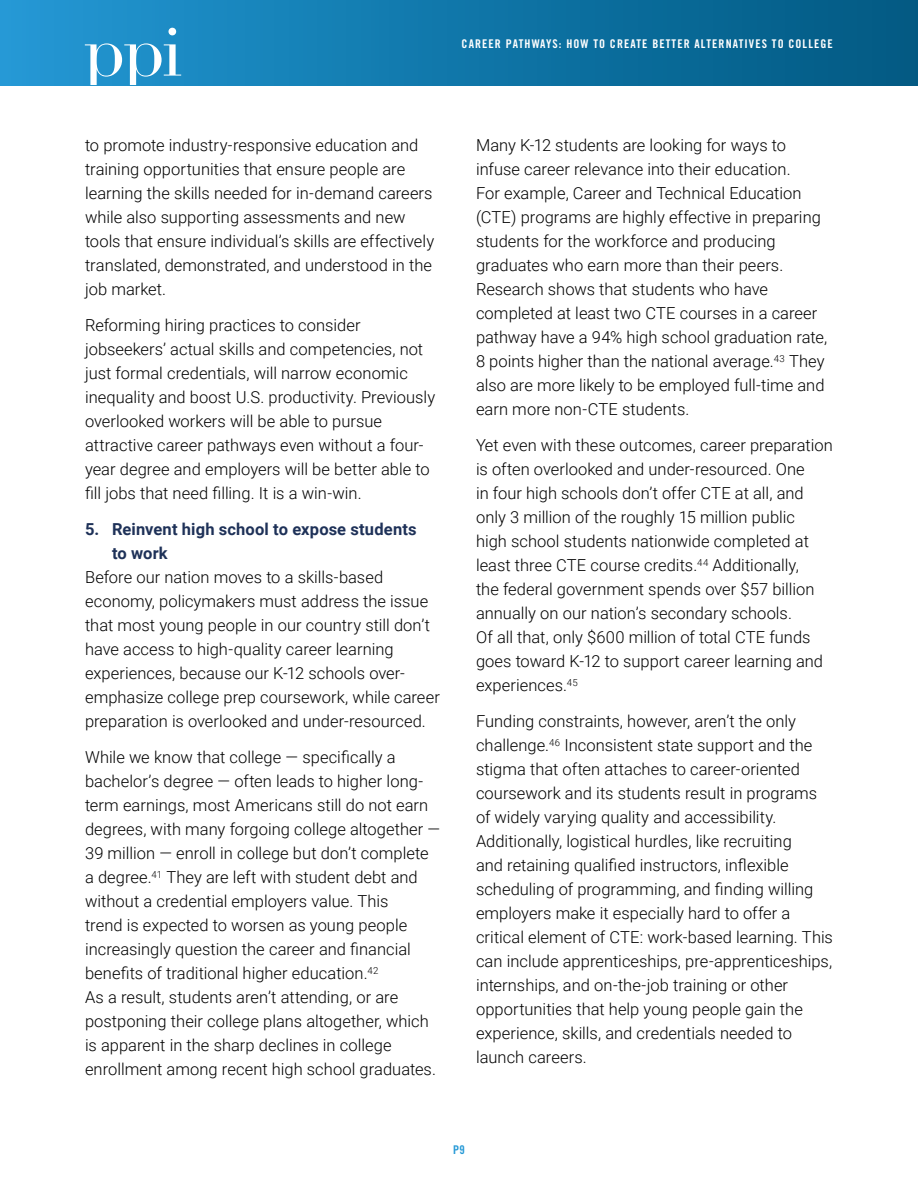
<style>
.page{position:relative;width:918px;height:1188px;background:#fff}
.page>*{position:absolute;margin:0;border:0;box-sizing:border-box;transform-origin:0 0}
.t1{font:300 16.5px/24px "Roboto";color:#000}
.t2{font:700 16.5px/24px "Roboto";letter-spacing:.01em;color:#1e3158}
.t3{font:12px "Trade Gothic LT Std Bd Cn 20";letter-spacing:.09em;color:#fff}
.t4{font:12px "Trade Gothic LT Std Bd Cn 20";color:#2699d6}
</style>
<div class="page">
<div style="left:0;top:0;width:918px;height:85px;background:linear-gradient(to right,#2398d4,#005881)"></div>
<svg style="left:168px;top:28px;width:8px;height:7px"></svg>
<svg style="left:85px;top:43px;width:96px;height:42px"></svg>
<p class="t3" style="left:462px;top:36px;width:373px">CAREER PATHWAYS: HOW TO CREATE BETTER ALTERNATIVES TO COLLEGE</p>
<p class="t1" style="left:85px;top:133px;width:351px">to promote industry-responsive education and training opportunities that ensure people are learning the skills needed for in-demand careers while also supporting assessments and new tools that ensure individual’s skills are effectively translated, demonstrated, and understood in the job market.</p>
<p class="t1" style="left:85px;top:313px;width:352px">Reforming hiring practices to consider jobseekers’ actual skills and competencies, not just formal credentials, will narrow economic inequality and boost U.S. productivity. Previously overlooked workers will be able to pursue attractive career pathways even without a four&shy;year degree and employers will be better able to fill jobs that need filling. It is a win-win.</p>
<p class="t2" style="left:112px;top:517px;width:306px;text-indent:-27px">5. Reinvent high school to expose students to work</p>
<p class="t1" style="left:85px;top:565px;width:356px">Before our nation moves to a skills-based economy, policymakers must address the issue that most young people in our country still don’t have access to high-quality career learning experiences, because our K-12 schools over&shy;emphasize college prep coursework, while career preparation is overlooked and under-resourced.</p>
<p class="t1" style="left:85px;top:745px;width:357px">While we know that college — specifically a bachelor’s degree — often leads to higher long&shy;term earnings, most Americans still do not earn degrees, with many forgoing college altogether — 39 million — enroll in college but don’t complete a degree.<sup>41</sup> They are left with student debt and without a credential employers value. This<br>trend is expected to worsen as young people increasingly question the career and financial benefits of traditional higher education.<sup>42<br></sup>As a result, students aren’t attending, or are postponing their college plans altogether, which is apparent in the sharp declines in college enrollment among recent high school graduates.</p>
<p class="t1" style="left:476px;top:133px;width:353px">Many K-12 students are looking for ways to infuse career relevance into their education.<br>For example, Career and Technical Education (CTE) programs are highly effective in preparing students for the workforce and producing graduates who earn more than their peers.<br>Research shows that students who have completed at least two CTE courses in a career pathway have a 94% high school graduation rate, 8 points higher than the national average.<sup>43</sup> They also are more likely to be employed full-time and earn more non-CTE students.</p>
<p class="t1" style="left:476px;top:433px;width:358px">Yet even with these outcomes, career preparation is often overlooked and under-resourced. One<br>in four high schools don’t offer CTE at all, and only 3 million of the roughly 15 million public<br>high school students nationwide completed at least three CTE course credits.<sup>44</sup> Additionally,<br>the federal government spends over $57 billion annually on our nation’s secondary schools.<br>Of all that, only $600 million of total CTE funds goes toward K-12 to support career learning and experiences.<sup>45</sup></p>
<p class="t1" style="left:476px;top:709px;width:358px">Funding constraints, however, aren’t the only challenge.<sup>46</sup> Inconsistent state support and the stigma that often attaches to career-oriented coursework and its students result in programs of widely varying quality and accessibility.<br>Additionally, logistical hurdles, like recruiting<br>and retaining qualified instructors, inflexible scheduling of programming, and finding willing employers make it especially hard to offer a critical element of CTE: work-based learning. This can include apprenticeships, pre-apprenticeships, internships, and on-the-job training or other opportunities that help young people gain the experience, skills, and credentials needed to launch careers.</p>
<p class="t4" style="left:453px;top:1142px;width:13px">P9</p>
</div>
